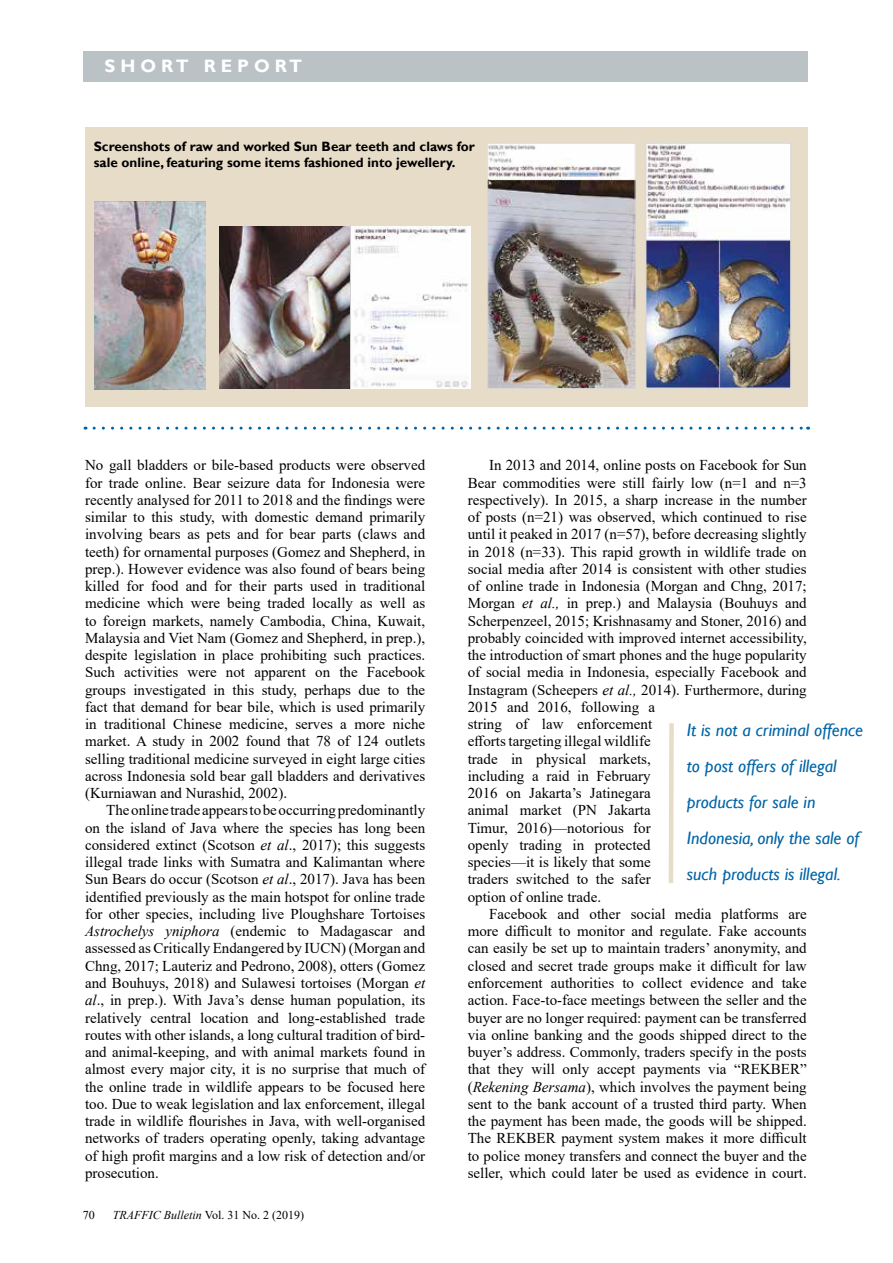
<style>
.page{position:relative;width:893px;height:1263px;background:#fff}
.page>*{position:absolute;margin:0;border:0;box-sizing:border-box;transform-origin:0 0}
.t1{font:italic 18px/36px "Gill Sans";color:#0064a7}
.t2{font:700 18px "Gill Sans";color:#fff}
.t3{font:15px/17.2px "Times New Roman";color:#000;text-align:justify}
.t4{font:700 13.5px/16.2px "Gill Sans";color:#000}
.t5{font:12px "Times New Roman";color:#000}
.s1{font-style:italic}
</style>
<div class="page">
<div style="left:84px;top:51px;width:724px;height:31px;background:#bbc2c6"></div>
<div style="left:85px;top:128px;width:723px;height:279px;background:#e7dcc8"></div>
<img style="left:489px;top:145px;width:144px;height:242px">
<div style="left:487px;top:143px;width:148px;height:246px;border:1px solid #dadada"></div>
<img style="left:95px;top:201px;width:111px;height:188px">
<img style="left:648px;top:145px;width:141px;height:241px">
<div style="left:645px;top:142px;width:147px;height:247px;border:2px solid #dadada"></div>
<img style="left:220px;top:226px;width:251px;height:162px">
<svg style="left:668px;top:723px;width:6px;height:160px"></svg>
<svg style="left:94px;top:427px;width:715px;height:3px"></svg>
<p class="t2" style="left:105px;top:55px;width:199px">S H O R T R E P O R T</p>
<p class="t4" style="left:94px;top:138px;width:382px">Screenshots of raw and worked Sun Bear teeth and claws for sale online, featuring some items fashioned into jewellery.</p>
<p class="t3" style="left:85px;top:456px;width:342px">No gall bladders or bile-based products were observed for trade online. Bear seizure data for Indonesia were recently analysed for 2011 to 2018 and the findings were similar to this study, with domestic demand primarily involving bears as pets and for bear parts (claws and teeth) for ornamental purposes (Gomez and Shepherd, in prep.). However evidence was also found of bears being killed for food and for their parts used in traditional medicine which were being traded locally as well as to foreign markets, namely Cambodia, China, Kuwait, Malaysia and Viet Nam (Gomez and Shepherd, in prep.), despite legislation in place prohibiting such practices.<br>Such activities were not apparent on the Facebook groups investigated in this study, perhaps due to the fact that demand for bear bile, which is used primarily in traditional Chinese medicine, serves a more niche market. A study in 2002 found that 78 of 124 outlets selling traditional medicine surveyed in eight large cities across Indonesia sold bear gall bladders and derivatives (Kurniawan and Nurashid, 2002).</p>
<p class="t3" style="left:85px;top:801px;width:342px;text-indent:21px">The online trade appears to be occurring predominantly on the island of Java where the species has long been considered extinct (Scotson <span class="s1">et al</span>., 2017); this suggests illegal trade links with Sumatra and Kalimantan where Sun Bears do occur (Scotson <span class="s1">et al</span>., 2017). Java has been identified previously as the main hotspot for online trade for other species, including live Ploughshare Tortoises <span class="s1">Astrochelys yniphora</span> (endemic to Madagascar and assessed as Critically Endangered by IUCN) (Morgan and Chng, 2017; Lauteriz and Pedrono, 2008), otters (Gomez and Bouhuys, 2018) and Sulawesi tortoises (Morgan <span class="s1">et al</span>., in prep.). With Java’s dense human population, its relatively central location and long-established trade routes with other islands, a long cultural tradition of bird&shy;and animal-keeping, and with animal markets found in almost every major city, it is no surprise that much of the online trade in wildlife appears to be focused here too. Due to weak legislation and lax enforcement, illegal trade in wildlife flourishes in Java, with well-organised networks of traders operating openly, taking advantage of high profit margins and a low risk of detection and/or prosecution.</p>
<p class="t5" style="left:83px;top:1206px;width:13px">70</p>
<p class="t5" style="left:113px;top:1206px;width:193px"><span class="s1">TRAFFIC Bulletin</span> Vol. 31 No. 2 (2019)</p>
<p class="t3" style="left:468px;top:456px;width:341px;text-align:left;text-indent:21px">In 2013 and 2014, online posts on Facebook for Sun Bear commodities were still fairly low (n=1 and n=3 respectively). In 2015, a sharp increase in the number of posts (n=21) was observed, which continued to rise until it peaked in 2017 (n=57), before decreasing slightly in 2018 (n=33). This rapid growth in wildlife trade on social media after 2014 is consistent with other studies of online trade in Indonesia (Morgan and Chng, 2017; Morgan <span class="s1">et al.,</span> in prep.) and Malaysia (Bouhuys and Scherpenzeel, 2015; Krishnasamy and Stoner, 2016) and probably coincided with improved internet accessibility, the introduction of smart phones and the huge popularity of social media in Indonesia, especially Facebook and Instagram (Scheepers <span class="s1">et al.,</span> 2014). Furthermore, during 2015 and 2016, following a<br>string of law enforcement<br>efforts targeting illegal wildlife<br>trade in physical markets,<br>including a raid in February<br>2016 on Jakarta’s Jatinegara<br>animal market (PN Jakarta<br>Timur, 2016)—notorious for<br>openly trading in protected<br>species—it is likely that some<br>traders switched to the safer<br>option of online trade.</p>
<p class="t3" style="left:468px;top:905px;width:341px;text-indent:21px">Facebook and other social media platforms are more difficult to monitor and regulate. Fake accounts can easily be set up to maintain traders’ anonymity, and closed and secret trade groups make it difficult for law enforcement authorities to collect evidence and take action. Face-to-face meetings between the seller and the buyer are no longer required: payment can be transferred via online banking and the goods shipped direct to the buyer’s address. Commonly, traders specify in the posts that they will only accept payments via “REKBER” (<span class="s1">Rekening Bersama</span>), which involves the payment being sent to the bank account of a trusted third party. When the payment has been made, the goods will be shipped.<br>The REKBER payment system makes it more difficult to police money transfers and connect the buyer and the seller, which could later be used as evidence in court.</p>
<p class="t1" style="left:687px;top:712px;width:178px">It is not a criminal offence to post offers of illegal products for sale in<br>Indonesia, only the sale of such products is illegal.</p>
</div>
